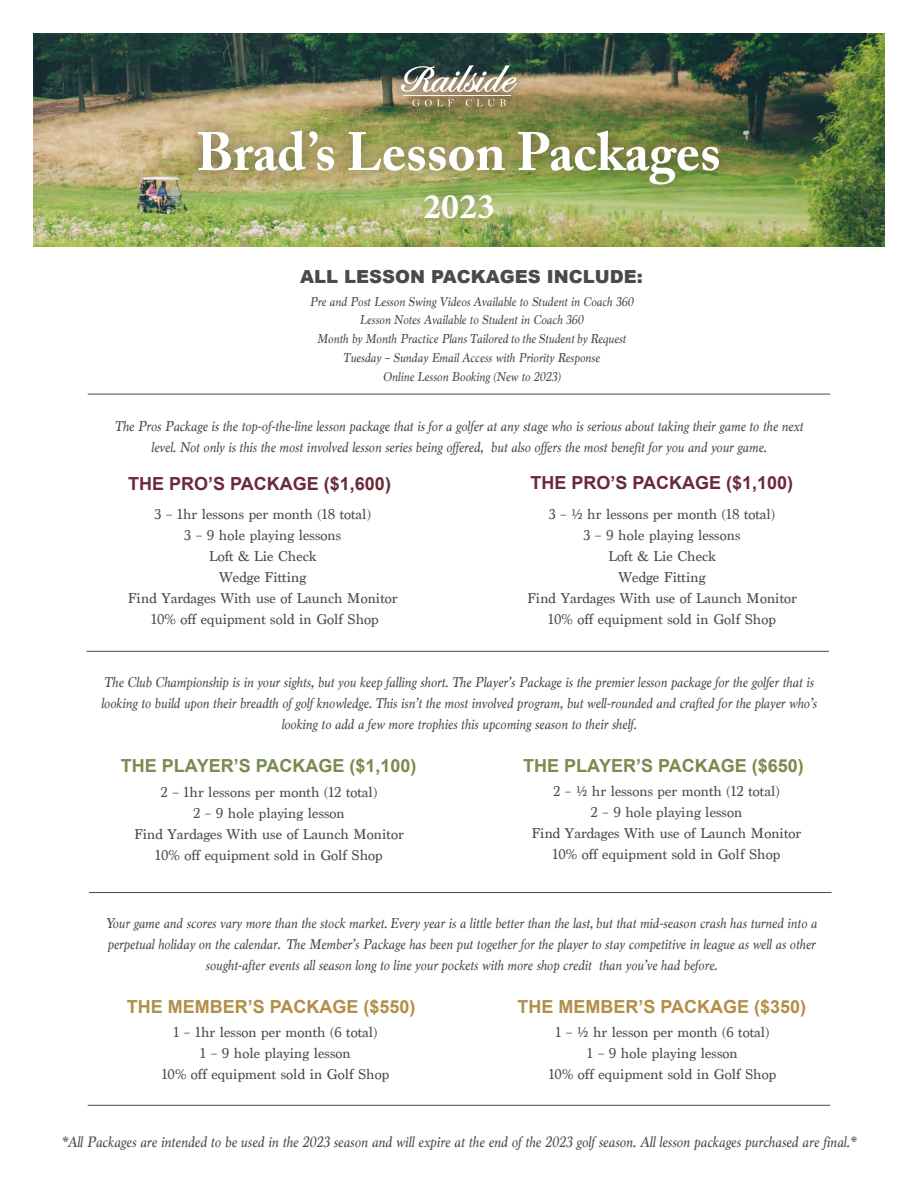
<style>
.page{position:relative;width:918px;height:1188px;background:#fff}
.page>*{position:absolute;margin:0;border:0;box-sizing:border-box;transform-origin:0 0}
.t1{font:700 53.4px "Adobe Caslon Pro";color:#fff}
.t2{font:700 36px "Minion Pro";color:#fff}
.body_copy{font:700 18px "Arial";color:#798b4f}
.body_copy-2{font:700 18px "Arial";color:#b18f48}
.body_copy-3{font:700 18px "Arial";color:#6a2a38}
.body_copy_-_italic{font:900 18px "Arial";color:#494a4a}
.body_copy-4{font:italic 15.75px "Marion";color:#494a4a}
.body_copy-5{font:italic 15px/21px "Marion";color:#494a4a;text-align:center}
.body_copy-6{font:15px/21px "Marion";color:#494a4a;text-align:center}
.body_copy_-_italic-2{font:italic 13.5px/18.9px "Marion";color:#494a4a;text-align:center}
</style>
<div class="page">
<img style="left:34px;top:34px;width:850px;height:212px">
<div style="left:182px;top:113px;width:556px;height:111px;background:#231f20;opacity:.6"></div>
<div style="left:389px;top:53px;width:139px;height:65px;background:#231f20;opacity:.6"></div>
<svg style="left:401px;top:65px;width:116px;height:42px"></svg>
<hr style="left:88px;top:394px;width:742px;height:1px;background:#494a4a">
<hr style="left:87px;top:651px;width:742px;height:1px;background:#494a4a">
<hr style="left:89px;top:892px;width:742px;height:1px;background:#494a4a">
<hr style="left:88px;top:1105px;width:742px;height:1px;background:#494a4a">
<p class="t1" style="left:196px;top:120px;width:526px">Brad’s Lesson Packages</p>
<p class="t2" style="left:423px;top:181px;width:73px">2023</p>
<p class="body_copy_-_italic" style="left:300px;top:263px;width:344px">ALL LESSON PACKAGES INCLUDE:</p>
<p class="body_copy_-_italic-2" style="left:310px;top:292px;width:325px">Pre and Post Lesson Swing Videos Available to Student in Coach 360<br>Lesson Notes Available to Student in Coach 360<br>Month by Month Practice Plans Tailored to the Student by Request Tuesday – Sunday Email Access with Priority Response<br>Online Lesson Booking (New to 2023)</p>
<p class="body_copy-5" style="left:115px;top:415px;width:690px">The Pros Package is the top-of-the-line lesson package that is for a golfer at any stage who is serious about taking their game to the next level. Not only is this the most involved lesson series being offered, but also offers the most benefit for you and your game.</p>
<p class="body_copy-3" style="left:128px;top:472px;width:264px">THE PRO’S PACKAGE ($1,600)</p>
<p class="body_copy-6" style="left:128px;top:504px;width:271px">3 – 1hr lessons per month (18 total)<br>3 – 9 hole playing lessons<br>Loft &amp; Lie Check<br>Wedge Fitting<br>Find Yardages With use of Launch Monitor<br>10% off equipment sold in Golf Shop</p>
<p class="body_copy-3" style="left:531px;top:471px;width:264px">THE PRO’S PACKAGE ($1,100)</p>
<p class="body_copy-6" style="left:527px;top:504px;width:271px">3 – ½ hr lessons per month (18 total)<br>3 – 9 hole playing lessons<br>Loft &amp; Lie Check<br>Wedge Fitting<br>Find Yardages With use of Launch Monitor<br>10% off equipment sold in Golf Shop</p>
<p class="body_copy-5" style="left:101px;top:672px;width:717px">The Club Championship is in your sights, but you keep falling short. The Player’s Package is the premier lesson package for the golfer that is looking to build upon their breadth of golf knowledge. This isn’t the most involved program, but well-rounded and crafted for the player who’s looking to add a few more trophies this upcoming season to their shelf.</p>
<p class="body_copy" style="left:121px;top:754px;width:297px">THE PLAYER’S PACKAGE ($1,100)</p>
<p class="body_copy-6" style="left:134px;top:782px;width:271px">2 – 1hr lessons per month (12 total)<br>2 – 9 hole playing lesson<br>Find Yardages With use of Launch Monitor 10% off equipment sold in Golf Shop</p>
<p class="body_copy" style="left:523px;top:754px;width:282px">THE PLAYER’S PACKAGE ($650)</p>
<p class="body_copy-6" style="left:532px;top:781px;width:271px">2 – ½ hr lessons per month (12 total)<br>2 – 9 hole playing lesson<br>Find Yardages With use of Launch Monitor 10% off equipment sold in Golf Shop</p>
<p class="body_copy-5" style="left:106px;top:913px;width:713px">Your game and scores vary more than the stock market. Every year is a little better than the last, but that mid-season crash has turned into a perpetual holiday on the calendar. The Member’s Package has been put together for the player to stay competitive in league as well as other sought-after events all season long to line your pockets with more shop credit than you’ve had before.</p>
<p class="body_copy-2" style="left:127px;top:995px;width:290px">THE MEMBER’S PACKAGE ($550)</p>
<p class="body_copy-6" style="left:162px;top:1022px;width:229px">1 – 1hr lesson per month (6 total)<br>1 – 9 hole playing lesson<br>10% off equipment sold in Golf Shop</p>
<p class="body_copy-2" style="left:517px;top:995px;width:290px">THE MEMBER’S PACKAGE ($350)</p>
<p class="body_copy-6" style="left:549px;top:1022px;width:229px">1 – ½ hr lesson per month (6 total)<br>1 – 9 hole playing lesson<br>10% off equipment sold in Golf Shop</p>
<p class="body_copy-4" style="left:61px;top:1131px;width:796px">*All Packages are intended to be used in the 2023 season and will expire at the end of the 2023 golf season. All lesson packages purchased are final.*</p>
</div>
